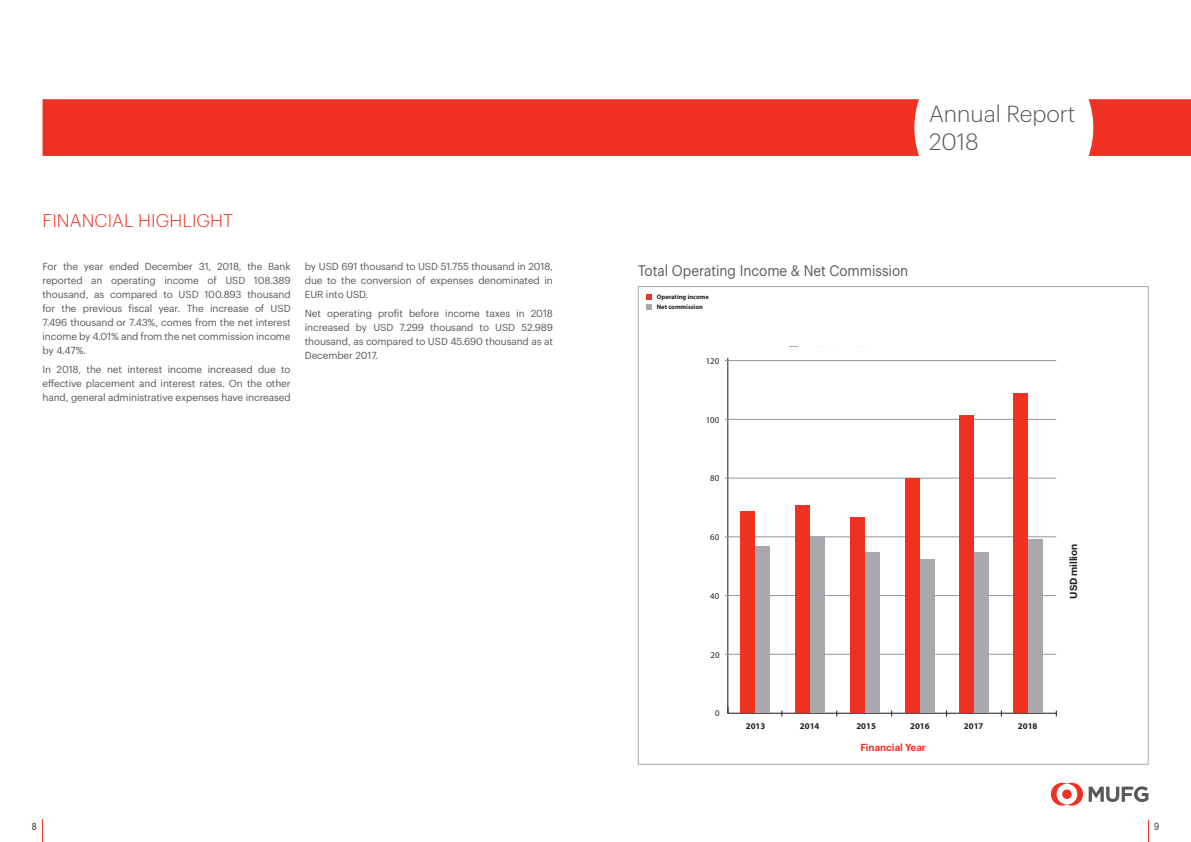
<style>
.page{position:relative;width:1191px;height:842px;background:#fff}
.page>*{position:absolute;margin:0;border:0;box-sizing:border-box;transform-origin:0 0}
.t1{font:300 23.1px "Graphik";color:#57585a}
.t2{font:300 22.8px "Graphik";color:#57585a}
.Titre{font:300 18px "Graphik";letter-spacing:.005em;color:#ef3122}
.Titre-2{font:15px "Graphik";color:#57585a;scale:.9 1}
.texte_ok{font:10px/14px "Graphik";letter-spacing:-.01em;color:#57585a;text-align:justify}
.texte_ok-2{font:600 10px "Graphik";letter-spacing:-.01em;color:#ef3122}
.texte_ok-3{font:600 10px "Graphik";letter-spacing:-.01em;color:#231f20}
.t3{font:10px "Graphik";color:#231f20;scale:.81 1}
.t4{font:700 8.8px "Myriad Pro";color:#231f20}
.t5{font:8.8px "Myriad Pro";color:#231f20}
.t6{font:700 6.5px/9.8px "Myriad Pro";color:#231f20}
</style>
<div class="page">
<svg style="left:1148px;top:821px;width:1px;height:21px"></svg>
<svg style="left:1088px;top:99px;width:103px;height:57px;background:#ef392b"></svg>
<div style="left:43px;top:99px;width:876px;height:57px;background:#ef3122"></div>
<svg style="left:1050px;top:783px;width:98px;height:23px"></svg>
<svg style="left:646px;top:295px;width:5px;height:14px"></svg>
<hr style="left:727px;top:358px;width:1px;height:355px;background:#231f20">
<hr style="left:724px;top:654px;width:332px;height:1px;background:#939598">
<hr style="left:725px;top:595px;width:331px;height:1px;background:#939598">
<hr style="left:725px;top:536px;width:331px;height:1px;background:#939598">
<hr style="left:725px;top:478px;width:331px;height:1px;background:#939598">
<hr style="left:727px;top:713px;width:329px;height:1px;background:#231f20">
<div style="left:755px;top:546px;width:15px;height:167px;background:#a8a9ad"></div>
<div style="left:810px;top:536px;width:15px;height:177px;background:#a8a9ad"></div>
<div style="left:740px;top:511px;width:15px;height:202px;background:#ef3122"></div>
<div style="left:795px;top:505px;width:15px;height:208px;background:#ef3122"></div>
<div style="left:865px;top:552px;width:15px;height:161px;background:#a8a9ad"></div>
<div style="left:850px;top:517px;width:15px;height:196px;background:#ef3122"></div>
<div style="left:919px;top:559px;width:15px;height:154px;background:#a8a9ad"></div>
<div style="left:905px;top:478px;width:14px;height:235px;background:#ef3122"></div>
<hr style="left:725px;top:419px;width:331px;height:1px;background:#939598">
<hr style="left:725px;top:360px;width:331px;height:1px;background:#939598">
<div style="left:974px;top:552px;width:15px;height:161px;background:#a8a9ad"></div>
<div style="left:959px;top:415px;width:15px;height:298px;background:#ef3122"></div>
<div style="left:1028px;top:539px;width:15px;height:174px;background:#a8a9ad"></div>
<div style="left:1013px;top:393px;width:15px;height:320px;background:#ef3122"></div>
<p class="Titre" style="left:43px;top:208px;width:192px">FINANCIAL HIGHLIGHT</p>
<p class="texte_ok" style="left:43px;top:258px;width:250px">For the year ended December 31, 2018, the Bank reported an operating income of USD 108.389 thousand, as compared to USD 100.893 thousand for the previous fiscal year. The increase of USD 7.496 thousand or 7.43%, comes from the net interest income by 4.01% and from the net commission income by 4.47%.</p>
<p class="texte_ok" style="left:43px;top:362px;width:250px">In 2018, the net interest income increased due to effective placement and interest rates. On the other hand, general administrative expenses have increased</p>
<p class="texte_ok" style="left:305px;top:258px;width:250px">by USD 691 thousand to USD 51.755 thousand in 2018, due to the conversion of expenses denominated in EUR into USD.</p>
<p class="texte_ok" style="left:305px;top:306px;width:250px">Net operating profit before income taxes in 2018 increased by USD 7.299 thousand to USD 52.989 thousand, as compared to USD 45.690 thousand as at December 2017.</p>
<h2 class="t2" style="left:929px;top:97px;width:148px">Annual Report</h2>
<h1 class="t1" style="left:929px;top:124px;width:51px">2018</h1>
<p class="Titre-2" style="left:638px;top:259px;width:302px">Total Operating Income &amp; Net Commission</p>
<p class="t6" style="left:657px;top:292px;width:54px">Operating income<br>Net commission</p>
<p class="t5" style="left:706px;top:355px;width:15px">120</p>
<p class="t5" style="left:706px;top:414px;width:15px">100</p>
<p class="t5" style="left:710px;top:473px;width:11px">80</p>
<p class="t5" style="left:710px;top:532px;width:11px">60</p>
<p class="t5" style="left:710px;top:590px;width:11px">40</p>
<p class="t5" style="left:710px;top:649px;width:11px">20</p>
<p class="t5" style="left:715px;top:708px;width:6px">0</p>
<p class="texte_ok-3" style="left:1066px;top:599px;width:57px;rotate:-90deg">USD million</p>
<p class="t4" style="left:746px;top:720px;width:21px">2013</p>
<p class="t4" style="left:800px;top:720px;width:21px">2014</p>
<p class="t4" style="left:856px;top:720px;width:21px">2015</p>
<p class="t4" style="left:910px;top:720px;width:21px">2016</p>
<p class="t4" style="left:964px;top:720px;width:21px">2017</p>
<p class="texte_ok-2" style="left:860px;top:740px;width:67px">Financial Year</p>
<p class="t4" style="left:1018px;top:720px;width:21px">2018</p>
<p class="t3" style="left:32px;top:819px;width:8px">8</p>
<p class="t3" style="left:1154px;top:819px;width:8px">9</p>
</div>
